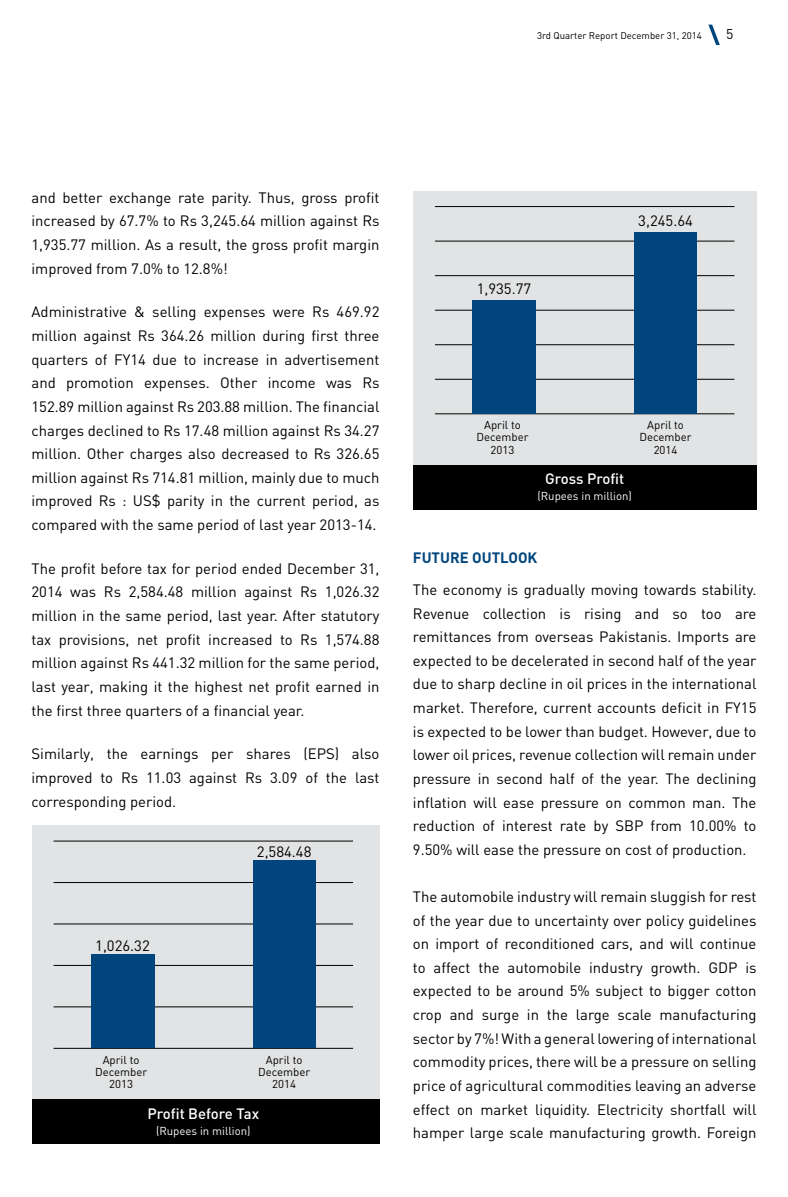
<style>
.page{position:relative;width:788px;height:1197px;background:#fff}
.page>*{position:absolute;margin:0;border:0;box-sizing:border-box;transform-origin:0 0}
.t1{font:14.88px/23.6px "DIN";color:#000;text-align:justify}
.t2{font:500 14.88px "DIN";color:#fff}
.t3{font:700 14.88px "DIN";color:#00457d}
.t4{font:14px "DIN";color:#000}
.t5{font:11.38px/12.2px "DIN";color:#000;text-align:center}
.t6{font:11.38px "DIN";color:#fff}
.t7{font:9.62px "DIN";color:#000}
</style>
<div class="page">
<svg style="left:708px;top:25px;width:11px;height:20px"></svg>
<div style="left:413px;top:191px;width:343px;height:319px;background:#e2e3e4"></div>
<hr style="left:435px;top:413px;width:299px;height:1px;background:#000">
<hr style="left:435px;top:206px;width:299px;height:1px;background:#000">
<hr style="left:435px;top:241px;width:299px;height:1px;background:#000">
<hr style="left:435px;top:275px;width:299px;height:1px;background:#000">
<hr style="left:435px;top:310px;width:299px;height:1px;background:#000">
<hr style="left:435px;top:344px;width:299px;height:1px;background:#000">
<hr style="left:435px;top:379px;width:299px;height:1px;background:#000">
<div style="left:413px;top:465px;width:343px;height:45px;background:#000"></div>
<div style="left:634px;top:232px;width:63px;height:182px;background:#00457d"></div>
<div style="left:472px;top:300px;width:63px;height:114px;background:#00457d"></div>
<div style="left:32px;top:825px;width:347px;height:319px;background:#e2e3e4"></div>
<hr style="left:54px;top:1048px;width:299px;height:1px;background:#000">
<hr style="left:54px;top:841px;width:299px;height:1px;background:#000">
<hr style="left:54px;top:882px;width:299px;height:1px;background:#000">
<hr style="left:54px;top:924px;width:299px;height:1px;background:#000">
<hr style="left:54px;top:965px;width:299px;height:1px;background:#000">
<hr style="left:54px;top:1007px;width:299px;height:1px;background:#000">
<div style="left:32px;top:1099px;width:347px;height:45px;background:#000"></div>
<div style="left:253px;top:861px;width:62px;height:187px;background:#00457d"></div>
<div style="left:91px;top:954px;width:63px;height:94px;background:#00457d"></div>
<p class="t7" style="left:537px;top:29px;width:166px">3rd Quarter Report December 31, 2014</p>
<p class="t4" style="left:726px;top:25px;width:9px">5</p>
<p class="t1" style="left:32px;top:185px;width:349px">and better exchange rate parity. Thus, gross profit increased by 67.7% to Rs 3,245.64 million against Rs 1,935.77 million. As a result, the gross profit margin improved from 7.0% to 12.8%!</p>
<p class="t1" style="left:32px;top:300px;width:349px">Administrative &amp; selling expenses were Rs 469.92 million against Rs 364.26 million during first three quarters of FY14 due to increase in advertisement and promotion expenses. Other income was Rs 152.89 million against Rs 203.88 million. The financial charges declined to Rs 17.48 million against Rs 34.27 million. Other charges also decreased to Rs 326.65 million against Rs 714.81 million, mainly due to much improved Rs : US$ parity in the current period, as compared with the same period of last year 2013-14.</p>
<p class="t1" style="left:32px;top:556px;width:349px">The profit before tax for period ended December 31, 2014 was Rs 2,584.48 million against Rs 1,026.32 million in the same period, last year. After statutory tax provisions, net profit increased to Rs 1,574.88 million against Rs 441.32 million for the same period, last year, making it the highest net profit earned in the first three quarters of a financial year.</p>
<p class="t1" style="left:32px;top:742px;width:349px">Similarly, the earnings per shares (EPS) also improved to Rs 11.03 against Rs 3.09 of the last corresponding period.</p>
<p class="t1" style="left:95px;top:934px;width:56px">1,026.32</p>
<p class="t5" style="left:95px;top:1053px;width:54px">April to<br>December<br>2013</p>
<p class="t1" style="left:257px;top:839px;width:56px">2,584.48</p>
<p class="t5" style="left:258px;top:1053px;width:54px">April to<br>December<br>2014</p>
<p class="t2" style="left:147px;top:1104px;width:113px">Profit Before Tax</p>
<p class="t6" style="left:156px;top:1123px;width:96px">(Rupees in million)</p>
<p class="t1" style="left:476px;top:276px;width:56px">1,935.77</p>
<p class="t1" style="left:638px;top:209px;width:56px">3,245.64</p>
<p class="t5" style="left:476px;top:419px;width:54px">April to<br>December<br>2013</p>
<p class="t2" style="left:545px;top:469px;width:81px">Gross Profit</p>
<p class="t6" style="left:537px;top:489px;width:96px">(Rupees in million)</p>
<p class="t5" style="left:639px;top:419px;width:54px">April to<br>December<br>2014</p>
<p class="t3" style="left:413px;top:548px;width:126px">FUTURE OUTLOOK</p>
<p class="t1" style="left:413px;top:577px;width:345px">The economy is gradually moving towards stability.<br>Revenue collection is rising and so too are remittances from overseas Pakistanis. Imports are expected to be decelerated in second half of the year due to sharp decline in oil prices in the international market. Therefore, current accounts deficit in FY15 is expected to be lower than budget. However, due to lower oil prices, revenue collection will remain under pressure in second half of the year. The declining inflation will ease pressure on common man. The reduction of interest rate by SBP from 10.00% to 9.50% will ease the pressure on cost of production.</p>
<p class="t1" style="left:413px;top:885px;width:345px">The automobile industry will remain sluggish for rest of the year due to uncertainty over policy guidelines on import of reconditioned cars, and will continue to affect the automobile industry growth. GDP is expected to be around 5% subject to bigger cotton crop and surge in the large scale manufacturing sector by 7%! With a general lowering of international commodity prices, there will be a pressure on selling price of agricultural commodities leaving an adverse effect on market liquidity. Electricity shortfall will hamper large scale manufacturing growth. Foreign</p>
</div>
